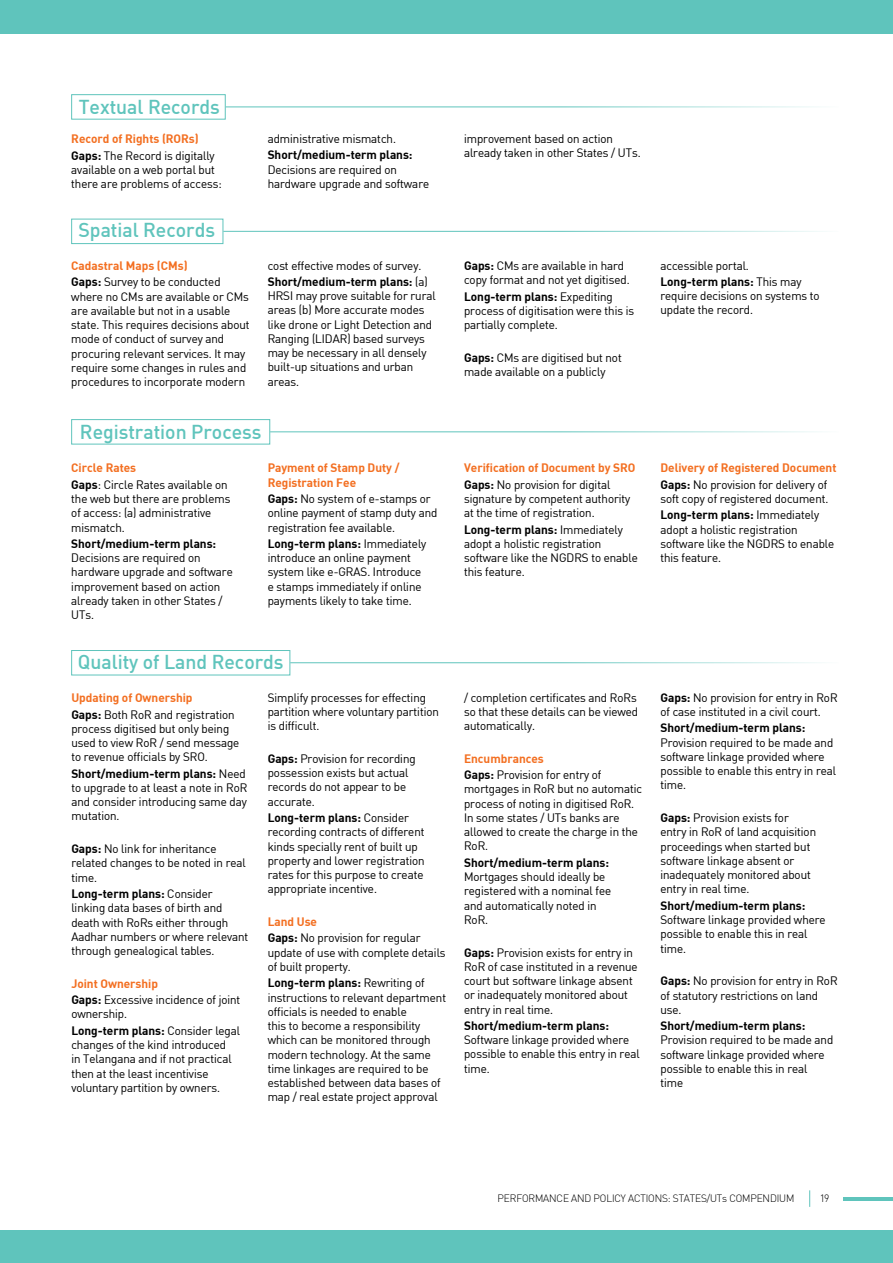
<style>
.page{position:relative;width:893px;height:1263px;background:#fff}
.page>*{position:absolute;margin:0;border:0;box-sizing:border-box;transform-origin:0 0}
.t1{font:500 19.8px "Sapient Sans";color:#5fc4bc}
.t2{font:12px/14.2px "Sapient Sans";color:#000}
.t3{font:700 12px/16.4px "Sapient Sans";color:#f36f21}
.t4{font:700 12px "Sapient Sans";color:#000}
.t5{font:300 10.5px "Sapient Sans";letter-spacing:-.01em;color:#000}
.s1{color:#000}
.s2{font-weight:400;color:#000}
.s3{font-weight:700;color:#f36f21}
.s4{font-weight:700}
</style>
<div class="page">
<hr style="left:843px;top:1197px;width:50px;height:3px;background:#5fc4bc">
<svg style="left:809px;top:1190px;width:1px;height:17px"></svg>
<hr style="left:0;top:0;width:1px;height:125px;background:#5fc4bc">
<div style="left:0;top:0;width:893px;height:33px;background:#5fc4bc"></div>
<div style="left:0;top:1230px;width:893px;height:33px;background:#5fc4bc"></div>
<div style="left:71px;top:94px;width:155px;height:26px;border:1px solid #5fc4bc"></div>
<div style="left:71px;top:219px;width:152px;height:25px;border:1px solid #5fc4bc"></div>
<hr style="left:223px;top:231px;width:616px;height:1px;background:#5fc4bc">
<div style="left:71px;top:419px;width:199px;height:25px;border:1px solid #5fc4bc"></div>
<hr style="left:270px;top:431px;width:569px;height:1px;background:#5fc4bc">
<div style="left:71px;top:650px;width:219px;height:25px;border:1px solid #5fc4bc"></div>
<hr style="left:290px;top:662px;width:549px;height:1px;background:#5fc4bc">
<hr style="left:226px;top:107px;width:613px;height:1px;background:#5fc4bc">
<h1 class="t1" style="left:79px;top:94px;width:143px">Textual Records</h1>
<p class="t3" style="left:71px;top:130px;width:145px">Record of Rights (RORs)<br><span class="s1">Gaps:</span> <span class="s2">The Record is digitally</span></p>
<p class="t2" style="left:71px;top:162px;width:152px">available on a web portal but there are problems of access:</p>
<h1 class="t1" style="left:78px;top:218px;width:138px">Spatial Records</h1>
<p class="t2" style="left:71px;top:257px;width:151px;line-height:16.4px"><span class="s3">Cadastral Maps (CMs)<br></span><span class="s4">Gaps:</span> Survey to be conducted</p>
<p class="t2" style="left:71px;top:289px;width:180px">where no CMs are available or CMs are available but not in a usable state. This requires decisions about mode of conduct of survey and procuring relevant services. It may require some changes in rules and procedures to incorporate modern</p>
<p class="t2" style="left:268px;top:131px;width:130px">administrative mismatch.</p>
<p class="t4" style="left:268px;top:147px;width:146px">Short/medium-term plans:</p>
<p class="t2" style="left:268px;top:162px;width:163px">Decisions are required on hardware upgrade and software</p>
<p class="t2" style="left:268px;top:257px;width:162px;line-height:16.4px">cost effective modes of survey.<br><span class="s4">Short/medium-term plans:</span> (a)</p>
<p class="t2" style="left:268px;top:289px;width:169px">HRSI may prove suitable for rural areas (b) More accurate modes like drone or Light Detection and<br>Ranging (LIDAR) based surveys may be necessary in all densely built-up situations and urban areas.</p>
<h1 class="t1" style="left:80px;top:419px;width:183px">Registration Process</h1>
<p class="t2" style="left:71px;top:460px;width:158px;line-height:16.4px"><span class="s3">Circle Rates<br></span><span class="s4">Gaps</span>: Circle Rates available on</p>
<p class="t2" style="left:71px;top:491px;width:161px">the web but there are problems of access: (a) administrative mismatch.</p>
<p class="t4" style="left:71px;top:536px;width:146px">Short/medium-term plans:</p>
<p class="t2" style="left:71px;top:550px;width:163px">Decisions are required on hardware upgrade and software improvement based on action already taken in other States /<br>UTs.</p>
<p class="t3" style="left:268px;top:460px;width:133px;line-height:14.2px">Payment of Stamp Duty /<br>Registration Fee</p>
<p class="t2" style="left:268px;top:491px;width:171px"><span class="s4">Gaps:</span> No system of e-stamps or online payment of stamp duty and registration fee available.</p>
<p class="t2" style="left:268px;top:536px;width:160px"><span class="s4">Long-term plans:</span> Immediately introduce an online payment system like e-GRAS. Introduce e stamps immediately if online payments likely to take time.</p>
<h1 class="t1" style="left:78px;top:650px;width:207px">Quality of Land Records</h1>
<p class="t2" style="left:71px;top:689px;width:165px;line-height:16.4px"><span class="s3">Updating of Ownership<br></span><span class="s4">Gaps:</span> Both RoR and registration</p>
<p class="t2" style="left:71px;top:721px;width:169px">process digitised but only being used to view RoR / send message to revenue officials by SRO.</p>
<p class="t2" style="left:71px;top:766px;width:177px"><span class="s4">Short/medium-term plans:</span> Need to upgrade to at least a note in RoR and consider introducing same day mutation.</p>
<p class="t2" style="left:71px;top:841px;width:176px"><span class="s4">Gaps:</span> No link for inheritance related changes to be noted in real time.</p>
<p class="t2" style="left:71px;top:886px;width:178px"><span class="s4">Long-term plans:</span> Consider linking data bases of birth and death with RoRs either through<br>Aadhar numbers or where relevant through genealogical tables.</p>
<p class="t2" style="left:71px;top:975px;width:170px;line-height:16.4px"><span class="s3">Joint Ownership<br></span><span class="s4">Gaps:</span> Excessive incidence of joint</p>
<p class="t2" style="left:71px;top:1006px;width:170px;line-height:16.4px">ownership.<br><span class="s4">Long-term plans:</span> Consider legal</p>
<p class="t2" style="left:71px;top:1037px;width:162px">changes of the kind introduced in Telangana and if not practical then at the least incentivise voluntary partition by owners.</p>
<p class="t2" style="left:268px;top:690px;width:173px">Simplify processes for effecting partition where voluntary partition is difficult.</p>
<p class="t2" style="left:268px;top:751px;width:149px"><span class="s4">Gaps:</span> Provision for recording possession exists but actual records do not appear to be accurate.</p>
<p class="t2" style="left:268px;top:810px;width:158px"><span class="s4">Long-term plans:</span> Consider recording contracts of different kinds specially rent of built up property and lower registration rates for this purpose to create appropriate incentive.</p>
<p class="t2" style="left:268px;top:913px;width:154px;line-height:16.4px"><span class="s3">Land Use<br></span><span class="s4">Gaps:</span> No provision for regular</p>
<p class="t2" style="left:268px;top:945px;width:179px">update of use with complete details of built property.</p>
<p class="t2" style="left:268px;top:976px;width:180px"><span class="s4">Long-term plans:</span> Rewriting of instructions to relevant department officials is needed to enable<br>this to become a responsibility which can be monitored through modern technology. At the same time linkages are required to be established between data bases of map / real estate project approval</p>
<p class="t2" style="left:464px;top:131px;width:178px">improvement based on action already taken in other States / UTs.</p>
<p class="t2" style="left:464px;top:258px;width:167px"><span class="s4">Gaps:</span> CMs are available in hard copy format and not yet digitised.</p>
<p class="t2" style="left:464px;top:289px;width:172px"><span class="s4">Long-term plans:</span> Expediting process of digitisation were this is partially complete.</p>
<p class="t2" style="left:464px;top:350px;width:159px"><span class="s4">Gaps:</span> CMs are digitised but not made available on a publicly</p>
<p class="t3" style="left:464px;top:459px;width:173px">Verification of Document by SRO<br><span class="s1">Gaps:</span> <span class="s2">No provision for digital</span></p>
<p class="t2" style="left:464px;top:491px;width:168px">signature by competent authority at the time of registration.</p>
<p class="t2" style="left:464px;top:522px;width:175px"><span class="s4">Long-term plans:</span> Immediately adopt a holistic registration software like the NGDRS to enable this feature.</p>
<p class="t2" style="left:464px;top:690px;width:176px">/ completion certificates and RoRs so that these details can be viewed automatically.</p>
<p class="t2" style="left:464px;top:750px;width:139px;line-height:16.4px"><span class="s3">Encumbrances<br></span><span class="s4">Gaps:</span> Provision for entry of</p>
<p class="t2" style="left:464px;top:782px;width:180px">mortgages in RoR but no automatic process of noting in digitised RoR.<br>In some states / UTs banks are allowed to create the charge in the<br>RoR.</p>
<p class="t4" style="left:464px;top:855px;width:146px">Short/medium-term plans:</p>
<p class="t2" style="left:464px;top:869px;width:149px">Mortgages should ideally be registered with a nominal fee and automatically noted in<br>RoR.</p>
<p class="t2" style="left:464px;top:945px;width:175px"><span class="s4">Gaps:</span> Provision exists for entry in<br>RoR of case instituted in a revenue court but software linkage absent or inadequately monitored about entry in real time.</p>
<p class="t4" style="left:464px;top:1018px;width:146px">Short/medium-term plans:</p>
<p class="t2" style="left:464px;top:1032px;width:177px">Software linkage provided where possible to enable this entry in real time.</p>
<p class="t2" style="left:660px;top:257px;width:143px;line-height:16.4px">accessible portal.<br><span class="s4">Long-term plans:</span> This may</p>
<p class="t2" style="left:660px;top:288px;width:161px">require decisions on systems to update the record.</p>
<p class="t3" style="left:660px;top:459px;width:178px">Delivery of Registered Document<br><span class="s1">Gaps:</span> <span class="s2">No provision for delivery of</span></p>
<p class="t2" style="left:660px;top:490px;width:169px;line-height:16.4px">soft copy of registered document.<br><span class="s4">Long-term plans:</span> Immediately</p>
<p class="t2" style="left:660px;top:522px;width:175px">adopt a holistic registration software like the NGDRS to enable this feature.</p>
<p class="t2" style="left:660px;top:690px;width:179px"><span class="s4">Gaps:</span> No provision for entry in RoR of case instituted in a civil court.</p>
<p class="t4" style="left:660px;top:720px;width:146px">Short/medium-term plans:</p>
<p class="t2" style="left:660px;top:735px;width:177px">Provision required to be made and software linkage provided where possible to enable this entry in real time.</p>
<p class="t2" style="left:660px;top:810px;width:157px"><span class="s4">Gaps:</span> Provision exists for entry in RoR of land acquisition proceedings when started but software linkage absent or inadequately monitored about entry in real time.</p>
<p class="t4" style="left:660px;top:898px;width:146px">Short/medium-term plans:</p>
<p class="t2" style="left:660px;top:912px;width:167px">Software linkage provided where possible to enable this in real time.</p>
<p class="t2" style="left:660px;top:974px;width:179px"><span class="s4">Gaps:</span> No provision for entry in RoR of statutory restrictions on land use.</p>
<p class="t4" style="left:660px;top:1018px;width:146px">Short/medium-term plans:</p>
<p class="t2" style="left:660px;top:1033px;width:174px">Provision required to be made and software linkage provided where possible to enable this in real<br>time</p>
<p class="t5" style="left:498px;top:1192px;width:298px">PERFORMANCE AND POLICY ACTIONS: STATES/UTs COMPENDIUM</p>
<p class="t5" style="left:820px;top:1192px;width:10px">19</p>
</div>
